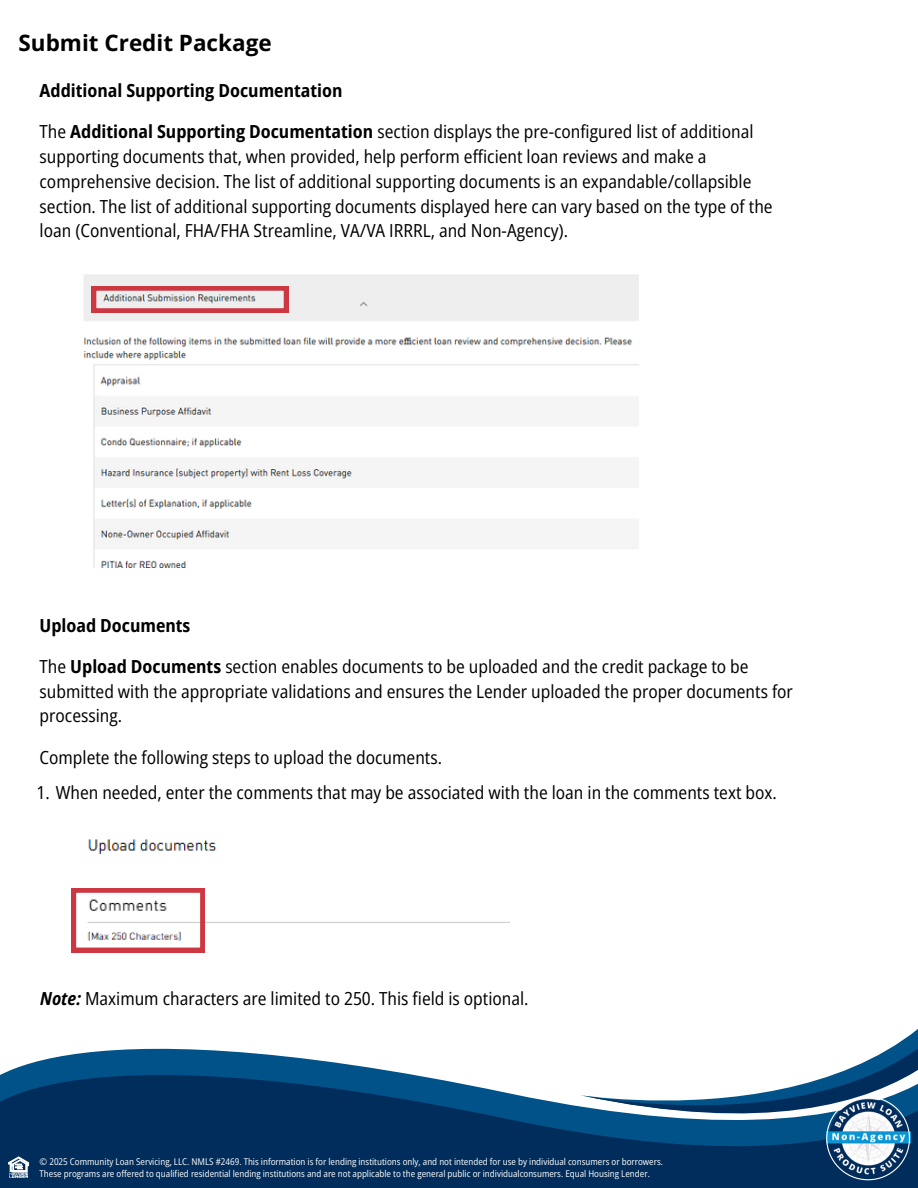
<style>
.page{position:relative;width:918px;height:1188px;background:#fff}
.page>*{position:absolute;margin:0;border:0;box-sizing:border-box;transform-origin:0 0}
.t1{font:700 22.5px "Open Sans";color:#000}
.t2{font:semi-condensed 18px/24.8px "Open Sans";color:#000}
.t3{font:700 semi-condensed 18px "Open Sans";color:#000}
.t4{font:semi-condensed 9.3px/11.6px "Open Sans";color:#fbfbfb}
.s1{font-weight:700}
.s2{font-weight:700;font-style:italic}
</style>
<div class="page">
<svg style="left:0;top:1048px;width:574px;height:140px;background:#214f79"></svg>
<svg style="left:574px;top:1029px;width:344px;height:159px"></svg>
<svg style="left:8px;top:1156px;width:21px;height:22px"></svg>
<img style="left:826px;top:1097px;width:85px;height:84px">
<svg style="left:826px;top:1097px;width:84px;height:83px"></svg>
<img style="left:83px;top:274px;width:556px;height:294px">
<svg style="left:92px;top:286px;width:196px;height:27px;background:#d69da1"></svg>
<img style="left:88px;top:839px;width:421px;height:113px">
<svg style="left:72px;top:888px;width:132px;height:64px"></svg>
<h2 class="t1" style="left:19px;top:27px;width:255px">Submit Credit Package</h2>
<h3 class="t3" style="left:40px;top:78px;width:304px">Additional Supporting Documentation</h3>
<p class="t2" style="left:40px;top:119px;width:735px">The <span class="s1">Additional Supporting Documentation</span> section displays the pre-configured list of additional supporting documents that, when provided, help perform efficient loan reviews and make a comprehensive decision. The list of additional supporting documents is an expandable/collapsible section. The list of additional supporting documents displayed here can vary based on the type of the loan (Conventional, FHA/FHA Streamline, VA/VA IRRRL, and Non-Agency).</p>
<h2 class="t3" style="left:40px;top:612px;width:152px">Upload Documents</h2>
<h3 class="t2" style="left:40px;top:654px;width:755px">The <span class="s1">Upload Documents</span> section enables documents to be uploaded and the credit package to be submitted with the appropriate validations and ensures the Lender uploaded the proper documents for processing.</h3>
<h3 class="t2" style="left:40px;top:745px;width:404px">Complete the following steps to upload the documents.</h3>
<p class="t2" style="left:37px;top:780px;width:742px">1. When needed, enter the comments that may be associated with the loan in the comments text box.</p>
<p class="t2" style="left:40px;top:986px;width:490px"><span class="s2">Note:</span> Maximum characters are limited to 250. This field is optional.</p>
<h1 class="t4" style="left:40px;top:1156px;width:625px">© 2025 Community Loan Servicing, LLC. NMLS #2469. This information is for lending institutions only, and not intended for use by individual consumers or borrowers.<br>These programs are offered to qualified residential lending institutions and are not applicable to the general public or individualconsumers. Equal Housing Lender.</h1>
</div>
